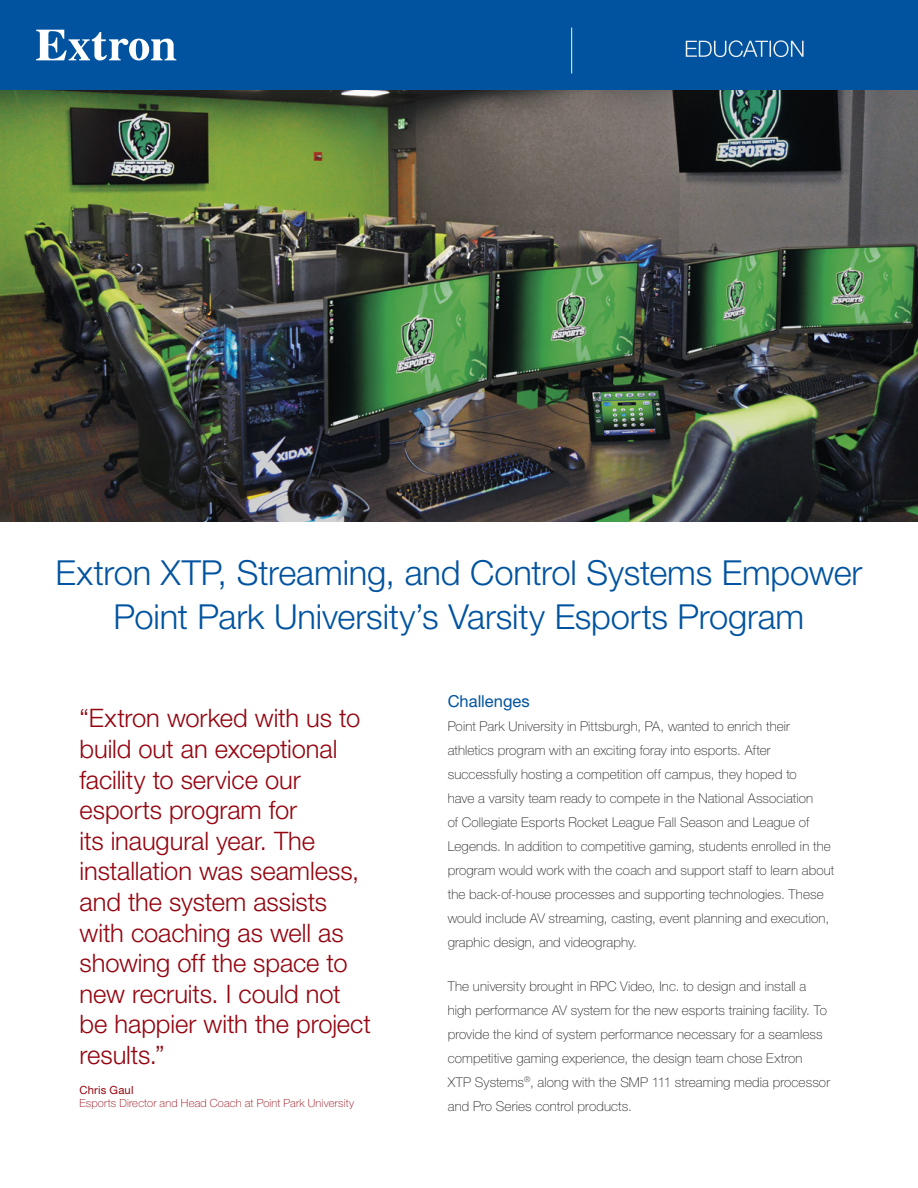
<style>
.page{position:relative;width:918px;height:1188px;background:#fff}
.page>*{position:absolute;margin:0;border:0;box-sizing:border-box;transform-origin:0 0}
.headline{font:300 34.5px/43.5px "Helvetica Neue LT Std";letter-spacing:-.005em;color:#0153a0;text-align:center}
.quote{font:300 25.5px/30.6px "Helvetica Neue LT Std";letter-spacing:-.005em;color:#94040f}
.category{font:300 22.5px "Helvetica Neue LT Std";letter-spacing:-.005em;color:#fff}
.subhead{font:16.5px "Helvetica Neue LT Std";color:#0153a0}
.body_text{font:100 13.5px/24px "Helvetica Neue LT Std";letter-spacing:.01em;color:#231f20}
.quote_job_title{font:100 11.25px "Helvetica Neue LT Std";letter-spacing:.015em;color:#94040f}
.quote_author{font:11.25px "Helvetica Neue LT Std";letter-spacing:.015em;color:#94040f}
</style>
<div class="page">
<div style="left:0;top:0;width:918px;height:90px;background:#0153a0"></div>
<svg style="left:36px;top:30px;width:140px;height:31px"></svg>
<img style="left:0;top:90px;width:918px;height:432px">
<hr style="left:571px;top:28px;width:1px;height:46px;background:#fff">
<p class="category" style="left:684px;top:35px;width:123px">EDUCATION</p>
<p class="headline" style="left:55px;top:550px;width:809px">Extron XTP, Streaming, and Control Systems Empower<br>Point Park University’s Varsity Esports Program</p>
<p class="quote" style="left:80px;top:703px;width:293px">“Extron worked with us to build out an exceptional facility to service our esports program for<br>its inaugural year. The installation was seamless, and the system assists with coaching as well as showing off the space to new recruits. I could not be happier with the project results.”</p>
<p class="quote_author" style="left:80px;top:1083px;width:55px">Chris Gaul</p>
<p class="quote_job_title" style="left:80px;top:1097px;width:276px">Esports Director and Head Coach at Point Park University</p>
<p class="subhead" style="left:448px;top:692px;width:84px">Challenges</p>
<p class="body_text" style="left:448px;top:714px;width:388px">Point Park University in Pittsburgh, PA, wanted to enrich their athletics program with an exciting foray into esports. After successfully hosting a competition off campus, they hoped to<br>have a varsity team ready to compete in the National Association<br>of Collegiate Esports Rocket League Fall Season and League of Legends. In addition to competitive gaming, students enrolled in the program would work with the coach and support staff to learn about the back-of-house processes and supporting technologies. These would include AV streaming, casting, event planning and execution, graphic design, and videography.</p>
<p class="body_text" style="left:448px;top:974px;width:384px">The university brought in RPC Video, Inc. to design and install a high performance AV system for the new esports training facility. To provide the kind of system performance necessary for a seamless competitive gaming experience, the design team chose Extron<br>XTP Systems<sup>®</sup>, along with the SMP 111 streaming media processor and Pro Series control products.</p>
</div>
